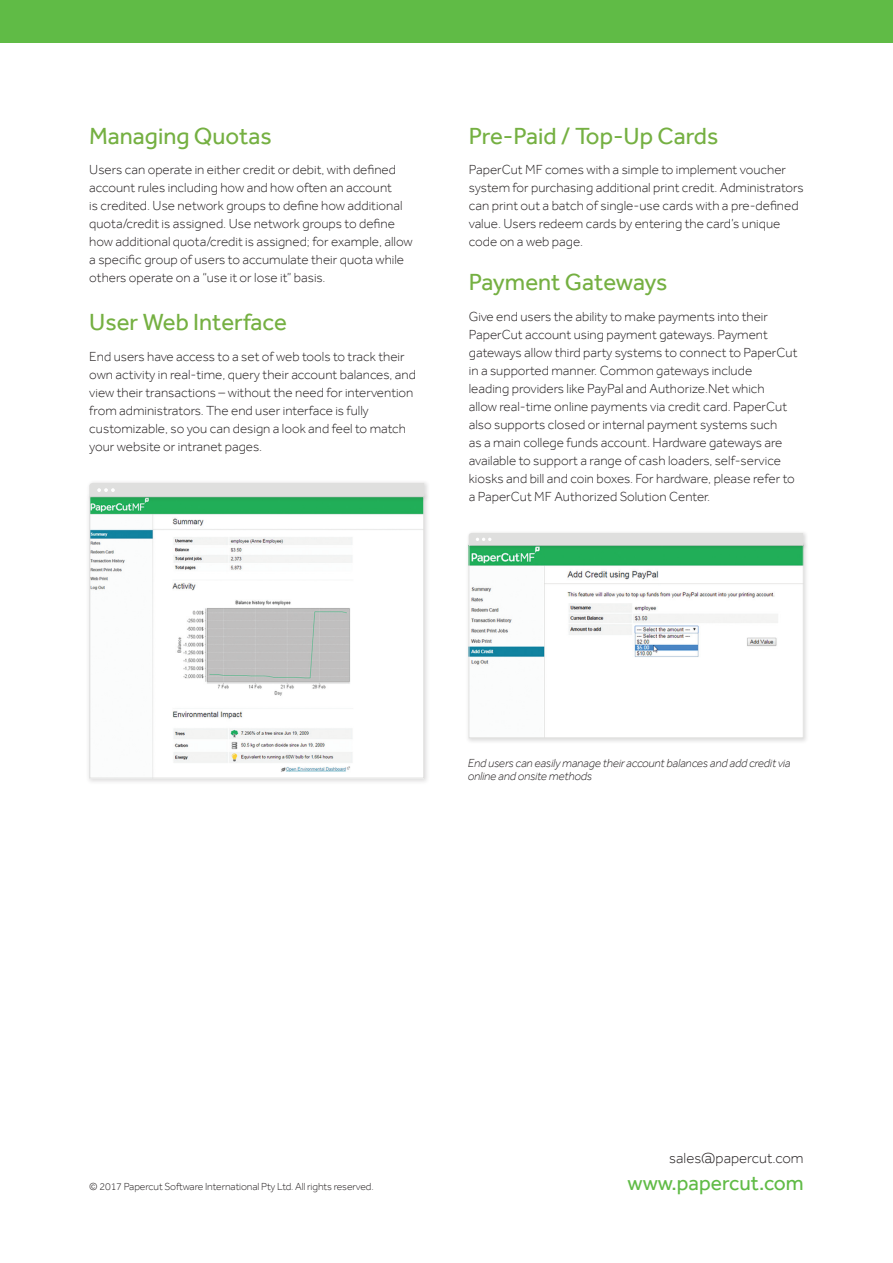
<style>
.page{position:relative;width:893px;height:1263px;background:#fff}
.page>*{position:absolute;margin:0;border:0;box-sizing:border-box;transform-origin:0 0}
.Sub-heading_Main{font:24px "Effra";color:#75b042}
.t1{font:21px "Effra";color:#60bb46}
.t2{font:300 15px "Effra";color:#231f20}
.Body_Copy_main{font:300 13.5px/18px "Effra";color:#231f20}
.t3{font:italic 300 12px/13.5px "Effra";letter-spacing:-.01em;color:#231f20}
.t4{font:300 10.5px "Effra";letter-spacing:-.01em;color:#231f20}
</style>
<div class="page">
<div style="left:465px;top:541px;width:345px;height:203px;background:#231f20;opacity:.15"></div>
<img style="left:470px;top:550px;width:332px;height:186px">
<div style="left:468px;top:545px;width:336px;height:193px;border:1px solid #dfdfde"></div>
<div style="left:466px;top:530px;width:342px;height:20px;background:#231f20;opacity:.15"></div>
<div style="left:469px;top:533px;width:334px;height:12px;background:#dfdfde"></div>
<div style="left:86px;top:492px;width:345px;height:293px;background:#231f20;opacity:.15"></div>
<img style="left:91px;top:503px;width:331px;height:273px">
<div style="left:86px;top:479px;width:344px;height:24px;background:#231f20;opacity:.15"></div>
<svg style="left:89px;top:483px;width:335px;height:14px;background:#dededd"></svg>
<div style="left:0;top:0;width:893px;height:43px;background:#60bb46"></div>
<p class="Sub-heading_Main" style="left:89px;top:122px;width:184px">Managing Quotas</p>
<p class="Body_Copy_main" style="left:89px;top:161px;width:325px">Users can operate in either credit or debit, with defined account rules including how and how often an account<br>is credited. Use network groups to define how additional quota/credit is assigned. Use network groups to define how additional quota/credit is assigned; for example, allow a specific group of users to accumulate their quota while others operate on a “use it or lose it” basis.</p>
<p class="Sub-heading_Main" style="left:89px;top:308px;width:199px">User Web Interface</p>
<p class="Body_Copy_main" style="left:89px;top:347px;width:328px">End users have access to a set of web tools to track their own activity in real-time, query their account balances, and view their transactions – without the need for intervention from administrators. The end user interface is fully customizable, so you can design a look and feel to match your website or intranet pages.</p>
<p class="Sub-heading_Main" style="left:469px;top:122px;width:251px">Pre-Paid / Top-Up Cards</p>
<p class="Body_Copy_main" style="left:469px;top:161px;width:336px">PaperCut MF comes with a simple to implement voucher system for purchasing additional print credit. Administrators can print out a batch of single-use cards with a pre-defined value. Users redeem cards by entering the card’s unique code on a web page.</p>
<p class="Sub-heading_Main" style="left:469px;top:268px;width:200px">Payment Gateways</p>
<p class="Body_Copy_main" style="left:469px;top:308px;width:330px">Give end users the ability to make payments into their PaperCut account using payment gateways. Payment gateways allow third party systems to connect to PaperCut in a supported manner. Common gateways include<br>leading providers like PayPal and Authorize.Net which<br>allow real-time online payments via credit card. PaperCut also supports closed or internal payment systems such<br>as a main college funds account. Hardware gateways are available to support a range of cash loaders, self-service kiosks and bill and coin boxes. For hardware, please refer to a PaperCut MF Authorized Solution Center.</p>
<p class="t3" style="left:468px;top:756px;width:324px">End users can easily manage their account balances and add credit via online and onsite methods</p>
<p class="t4" style="left:89px;top:1180px;width:286px">© 2017 Papercut Software International Pty Ltd. All rights reserved.</p>
<p class="t2" style="left:669px;top:1150px;width:136px">sales@papercut.com</p>
<h2 class="t1" style="left:627px;top:1171px;width:178px">www.papercut.com</h2>
</div>
